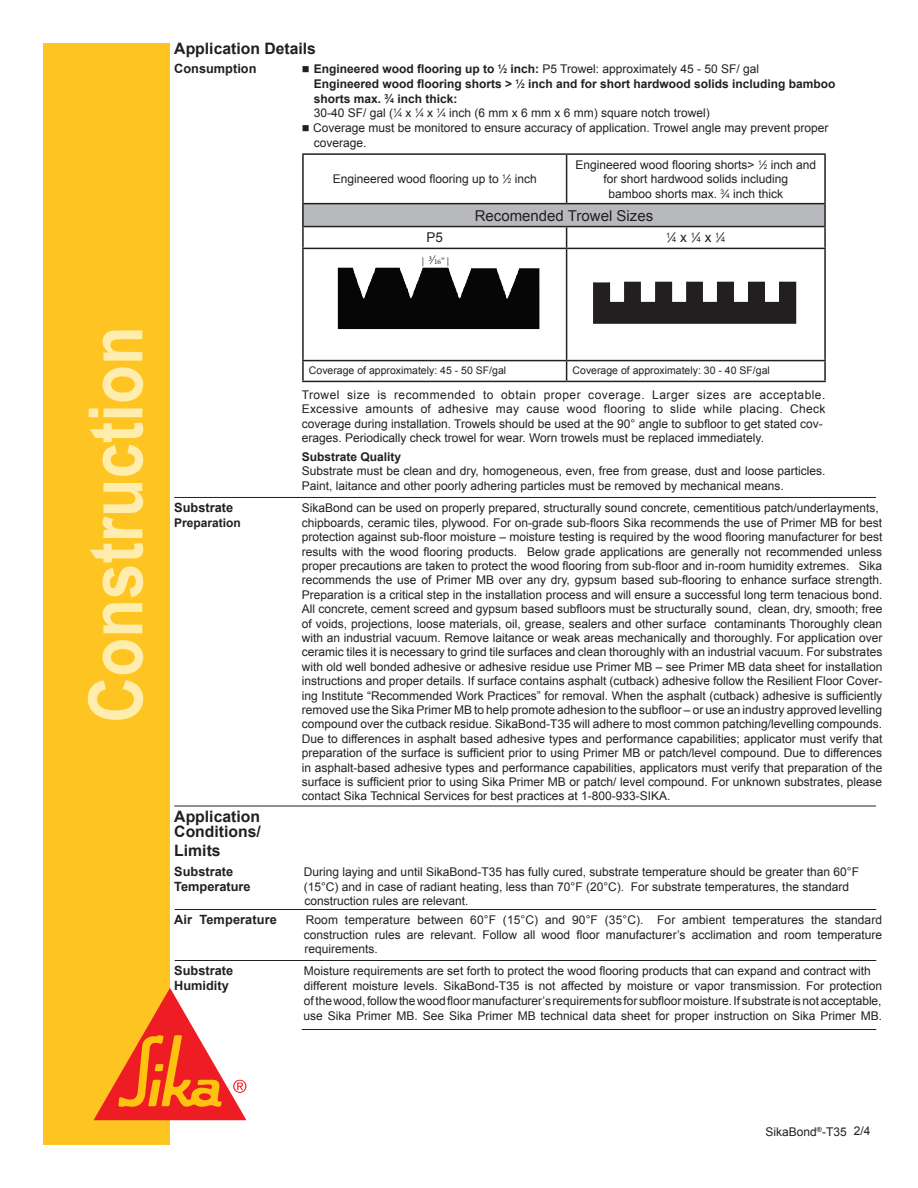
<style>
.page{position:relative;width:918px;height:1188px;background:#fff}
.page>*{position:absolute;margin:0;border:0;box-sizing:border-box;transform-origin:0 0}
.t1{font:700 75px "Arial";color:#ffedae;scale:.85 1}
.Body_text{font:700 15.75px "Arial";color:#231f20}
.DS_Division_Identifi{font:700 15.75px "Arial";color:#231f20}
.t2{font:15px "Arial";color:#231f20}
.t3{font:13.5px "Arial";color:#231f20}
.Body_text-2{font:700 12.75px "Arial";color:#231f20}
.DS_Division_Identifi-2{font:700 12.75px "Arial";color:#231f20}
.DS_Division_Identifi-3{font:12px/14.4px "Arial";color:#231f20;text-align:justify}
.Body_text-3{font:12px "Arial";color:#231f20}
.Body_text-4{font:700 12px/15px "Arial";color:#231f20}
.DS_Division_Identifi-4{font:700 12px "Arial";color:#231f20}
.t4{font:10.5px "Arial";color:#231f20}
.t5{font:9px "Minion Pro";color:#231f20}
.t6{font:7.35px "Arial";color:#231f20}
.s1{font-weight:700}
.s2{font-weight:700;font-size:6.6px}
.s3{font-size:6.6px}
.s4{font-size:12.75px}
.s5{font-size:7.05px}
.s6{font-size:13.5px}
.s7{font-size:7.35px}
</style>
<div class="page">
<div style="left:43px;top:43px;width:126px;height:1102px;background:#fec422"></div>
<svg style="left:94px;top:988px;width:152px;height:132px"></svg>
<hr style="left:174px;top:497px;width:702px;height:1px;background:#231f20">
<hr style="left:174px;top:806px;width:702px;height:1px;background:#231f20">
<hr style="left:302px;top:1029px;width:574px;height:1px;background:#231f20">
<hr style="left:175px;top:909px;width:701px;height:1px;background:#231f20">
<hr style="left:175px;top:960px;width:701px;height:1px;background:#231f20">
<div style="left:303px;top:204px;width:522px;height:23px;background:#b8b9bc"></div>
<hr style="left:302px;top:153px;width:265px;height:2px;background:#231f20">
<hr style="left:302px;top:155px;width:2px;height:48px;background:#231f20">
<hr style="left:567px;top:153px;width:259px;height:2px;background:#231f20">
<hr style="left:566px;top:155px;width:1px;height:48px;background:#231f20">
<hr style="left:824px;top:155px;width:2px;height:48px;background:#231f20">
<hr style="left:302px;top:203px;width:265px;height:1px;background:#231f20">
<hr style="left:302px;top:204px;width:2px;height:22px;background:#231f20">
<hr style="left:567px;top:203px;width:259px;height:1px;background:#231f20">
<hr style="left:824px;top:204px;width:2px;height:22px;background:#231f20">
<hr style="left:302px;top:226px;width:265px;height:1px;background:#231f20">
<hr style="left:302px;top:227px;width:2px;height:21px;background:#231f20">
<hr style="left:567px;top:226px;width:259px;height:1px;background:#231f20">
<svg style="left:566px;top:227px;width:1px;height:21px"></svg>
<hr style="left:824px;top:227px;width:2px;height:21px;background:#231f20">
<hr style="left:302px;top:248px;width:265px;height:1px;background:#231f20">
<hr style="left:302px;top:249px;width:2px;height:111px;background:#231f20">
<hr style="left:567px;top:248px;width:259px;height:1px;background:#231f20">
<hr style="left:566px;top:249px;width:1px;height:111px;background:#231f20">
<hr style="left:824px;top:249px;width:2px;height:111px;background:#231f20">
<hr style="left:302px;top:360px;width:265px;height:1px;background:#231f20">
<hr style="left:302px;top:361px;width:2px;height:20px;background:#231f20">
<hr style="left:567px;top:360px;width:259px;height:1px;background:#231f20">
<svg style="left:566px;top:361px;width:1px;height:20px"></svg>
<hr style="left:824px;top:361px;width:2px;height:20px;background:#231f20">
<hr style="left:302px;top:381px;width:265px;height:1px;background:#231f20">
<hr style="left:567px;top:381px;width:259px;height:1px;background:#231f20">
<img style="left:338px;top:268px;width:202px;height:61px">
<svg style="left:593px;top:281px;width:204px;height:43px"></svg>
<h1 class="t1" style="left:66px;top:723px;width:468px;rotate:-90deg">Construction</h1>
<p class="Body_text" style="left:174px;top:38px;width:143px">Application Details</p>
<p class="Body_text-2" style="left:174px;top:60px;width:84px">Consumption</p>
<p class="Body_text-3" style="left:302px;top:61px;width:459px">■ <span class="s1">Engineered wood flooring up to</span> <sup>1</sup><span class="s1">⁄</span><span class="s2">2</span> <span class="s1">inch:</span> P5 Trowel: approximately 45 - 50 SF/ gal</p>
<p class="Body_text-4" style="left:314px;top:76px;width:523px">Engineered wood flooring shorts &gt; <sup>1</sup>⁄<span class="s3">2</span> inch and for short hardwood solids including bamboo shorts max. <sup>3</sup><span class="s4">⁄</span><span class="s5">4</span> inch thick:</p>
<p class="Body_text-3" style="left:314px;top:105px;width:398px">30-40 SF/ gal (<sup>1</sup>⁄<span class="s3">4</span> x <sup>1</sup>⁄<span class="s3">4</span> x <sup>1</sup>⁄<span class="s3">4</span> inch (6 mm x 6 mm x 6 mm) square notch trowel)</p>
<p class="Body_text-3" style="left:302px;top:120px;width:528px">■ Coverage must be monitored to ensure accuracy of application. Trowel angle may prevent proper</p>
<p class="Body_text-3" style="left:314px;top:135px;width:54px">coverage.</p>
<p class="DS_Division_Identifi-3" style="left:576px;top:158px;width:242px;text-align:center">Engineered wood flooring shorts&gt; <sup>1</sup>⁄<span class="s3">2</span> inch and for short hardwood solids including</p>
<p class="DS_Division_Identifi-3" style="left:609px;top:186px;width:176px">bamboo shorts max. <sup>3</sup>⁄<span class="s3">4</span> inch thick</p>
<p class="t2" style="left:475px;top:205px;width:180px">Recomended Trowel Sizes</p>
<p class="DS_Division_Identifi-3" style="left:333px;top:172px;width:206px">Engineered wood flooring up to <sup>1</sup>⁄<span class="s3">2</span> inch</p>
<p class="t3" style="left:427px;top:229px;width:18px">P5</p>
<p class="t6" style="left:666px;top:233px;width:61px">1<span class="s6">⁄</span>4 <span class="s6">x</span> 1<span class="s6">⁄</span>4 <span class="s6">x</span> 1<span class="s6">⁄</span>4</p>
<p class="t5" style="left:422px;top:255px;width:29px">| <sup>3</sup><span class="s6">⁄</span><span class="s7">16</span>” |</p>
<p class="t4" style="left:309px;top:364px;width:199px">Coverage of approximately: 45 - 50 SF/gal</p>
<p class="t4" style="left:573px;top:364px;width:199px">Coverage of approximately: 30 - 40 SF/gal</p>
<p class="DS_Division_Identifi-3" style="left:302px;top:388px;width:525px">Trowel size is recommended to obtain proper coverage. Larger sizes are acceptable.<br>Excessive amounts of adhesive may cause wood flooring to slide while placing. Check coverage during installation. Trowels should be used at the 90° angle to subfloor to get stated cov-</p>
<p class="DS_Division_Identifi-3" style="left:302px;top:431px;width:464px">erages. Periodically check trowel for wear. Worn trowels must be replaced immediately.</p>
<p class="Body_text-4" style="left:302px;top:450px;width:101px">Substrate Quality</p>
<p class="DS_Division_Identifi-3" style="left:302px;top:464px;width:525px">Substrate must be clean and dry, homogeneous, even, free from grease, dust and loose particles.<br>Paint, laitance and other poorly adhering particles must be removed by mechanical means.</p>
<p class="DS_Division_Identifi-2" style="left:174px;top:499px;width:60px">Substrate</p>
<p class="DS_Division_Identifi-3" style="left:302px;top:501px;width:578px">SikaBond can be used on properly prepared, structurally sound concrete, cementitious patch/underlayments,</p>
<p class="DS_Division_Identifi-4" style="left:174px;top:515px;width:68px">Preparation</p>
<p class="DS_Division_Identifi-3" style="left:302px;top:515px;width:582px">chipboards, ceramic tiles, plywood. For on-grade sub-floors Sika recommends the use of Primer MB for best protection against sub-floor moisture – moisture testing is required by the wood flooring manufacturer for best results with the wood flooring products. Below grade applications are generally not recommended unless proper precautions are taken to protect the wood flooring from sub-floor and in-room humidity extremes. Sika recommends the use of Primer MB over any dry, gypsum based sub-flooring to enhance surface strength.<br>Preparation is a critical step in the installation process and will ensure a successful long term tenacious bond.<br>All concrete, cement screed and gypsum based subfloors must be structurally sound, clean, dry, smooth; free of voids, projections, loose materials, oil, grease, sealers and other surface contaminants Thoroughly clean with an industrial vacuum. Remove laitance or weak areas mechanically and thoroughly. For application over ceramic tiles it is necessary to grind tile surfaces and clean thoroughly with an industrial vacuum. For substrates with old well bonded adhesive or adhesive residue use Primer MB – see Primer MB data sheet for installation instructions and proper details. If surface contains asphalt (cutback) adhesive follow the Resilient Floor Cover&shy;ing Institute “Recommended Work Practices” for removal. When the asphalt (cutback) adhesive is sufficiently removed use the Sika Primer MB to help promote adhesion to the subfloor – or use an industry approved levelling compound over the cutback residue. SikaBond-T35 will adhere to most common patching/levelling compounds.<br>Due to differences in asphalt based adhesive types and performance capabilities; applicator must verify that preparation of the surface is sufficient prior to using Primer MB or patch/level compound. Due to differences in asphalt-based adhesive types and performance capabilities, applicators must verify that preparation of the surface is sufficient prior to using Sika Primer MB or patch/ level compound. For unknown substrates, please contact Sika Technical Services for best practices at 1-800-933-SIKA.</p>
<p class="DS_Division_Identifi" style="left:174px;top:806px;width:87px">Application</p>
<p class="Body_text" style="left:174px;top:821px;width:88px">Conditions/</p>
<p class="Body_text" style="left:174px;top:840px;width:48px">Limits</p>
<p class="Body_text-2" style="left:174px;top:863px;width:60px">Substrate</p>
<p class="Body_text-3" style="left:304px;top:864px;width:557px">During laying and until SikaBond-T35 has fully cured, substrate temperature should be greater than 60°F</p>
<p class="Body_text-2" style="left:174px;top:878px;width:78px">Temperature</p>
<p class="Body_text-3" style="left:304px;top:879px;width:547px">(15°C) and in case of radiant heating, less than 70°F (20°C). For substrate temperatures, the standard</p>
<p class="Body_text-3" style="left:304px;top:893px;width:166px">construction rules are relevant.</p>
<p class="Body_text-2" style="left:174px;top:911px;width:104px">Air Temperature</p>
<p class="Body_text-3" style="left:306px;top:912px;width:578px">Room temperature between 60°F (15°C) and 90°F (35°C). For ambient temperatures the standard</p>
<p class="Body_text-3" style="left:304px;top:927px;width:580px">construction rules are relevant. Follow all wood floor manufacturer’s acclimation and room temperature</p>
<p class="Body_text-3" style="left:304px;top:941px;width:75px">requirements.</p>
<p class="Body_text-2" style="left:174px;top:962px;width:60px">Substrate</p>
<p class="Body_text-3" style="left:304px;top:963px;width:568px">Moisture requirements are set forth to protect the wood flooring products that can expand and contract with</p>
<p class="Body_text-2" style="left:174px;top:977px;width:56px">Humidity</p>
<p class="Body_text-3" style="left:304px;top:978px;width:580px">different moisture levels. SikaBond-T35 is not affected by moisture or vapor transmission. For protection</p>
<p class="Body_text-3" style="left:304px;top:993px;width:579px">of the wood, follow the wood floor manufacturer’s requirements for subfloor moisture. If substrate is not acceptable,</p>
<p class="Body_text-3" style="left:303px;top:1008px;width:580px">use Sika Primer MB. See Sika Primer MB technical data sheet for proper instruction on Sika Primer MB.</p>
<p class="DS_Division_Identifi-3" style="left:766px;top:1125px;width:106px">SikaBond<sup>®</sup>-T35 2/4</p>
</div>
